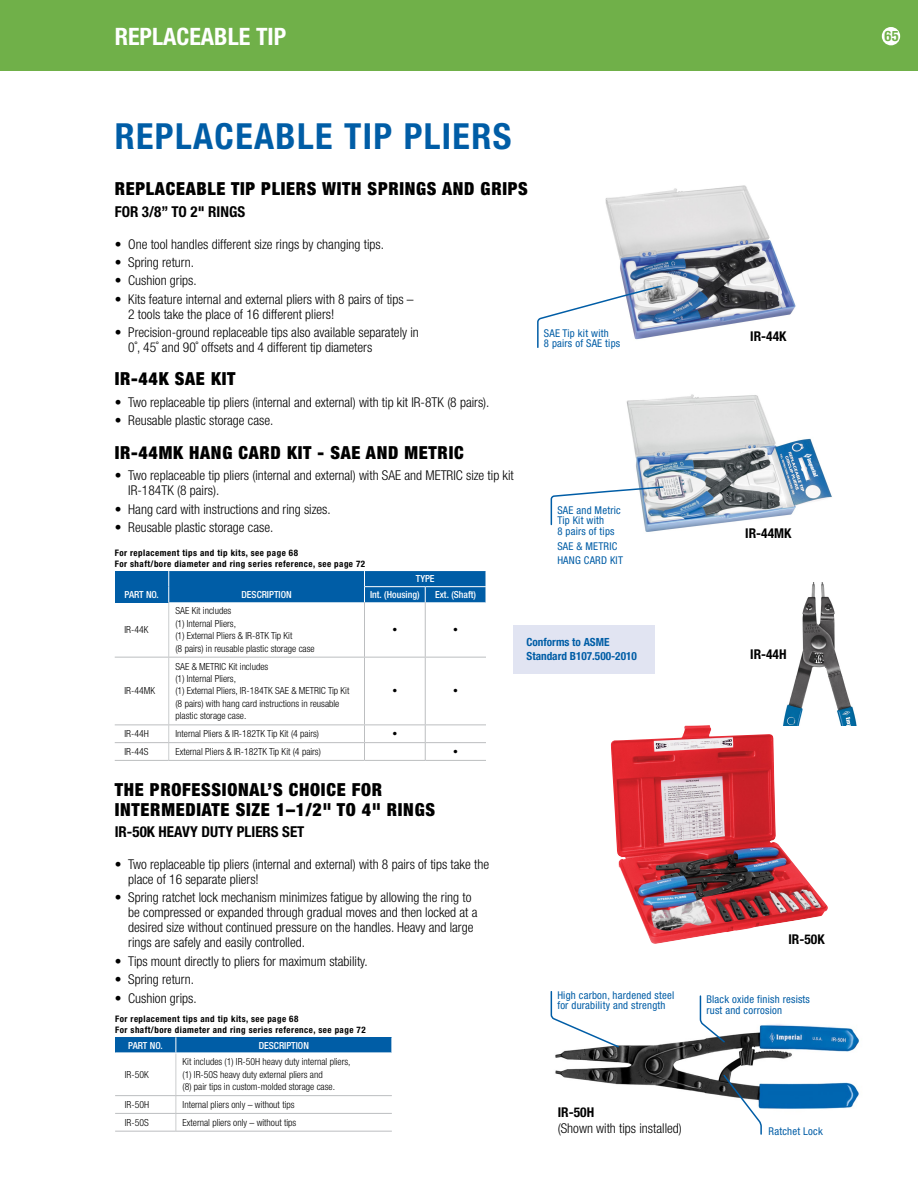
<style>
.page{position:relative;width:918px;height:1188px;background:#fff}
.page>*{position:absolute;margin:0;border:0;box-sizing:border-box;transform-origin:0 0}
.t1{font:700 condensed 36px "Helvetica Neue LT Std";letter-spacing:.04em;color:#005da6}
.t2{font:700 condensed 24px "Helvetica Neue LT Std";color:#fff}
.t3{font:900 condensed 18px/19.5px "Helvetica Neue LT Std";letter-spacing:.04em;color:#000}
.t4{font:700 condensed 15px "Helvetica Neue LT Std";color:#000}
.t5{font:700 condensed 14.4px "Helvetica Neue LT Std";color:#70b049}
.t6{font:300 condensed 13.5px/15px "Helvetica Neue LT Std";color:#000}
.t7{font:700 condensed 13.5px "Helvetica Neue LT Std";color:#000}
.t8{font:700 condensed 11.25px/13.5px "Helvetica Neue LT Std";color:#005da6}
.t9{font:condensed 10.8px/10.8px "Helvetica Neue LT Std";letter-spacing:.02em;color:#005da6}
.t10{font:300 condensed 9.75px/12.5px "Helvetica Neue LT Std";color:#000}
.t11{font:500 condensed 9.75px/15.6px "Helvetica Neue LT Std";color:#fff}
.t12{font:700 condensed 9px/10.5px "Helvetica Neue LT Std";letter-spacing:.05em;color:#000}
</style>
<div class="page">
<div style="left:0;top:0;width:918px;height:71px;background:#70b049"></div>
<div style="left:513px;top:625px;width:142px;height:48px;background:#e1e4f2"></div>
<img style="left:626px;top:394px;width:206px;height:138px">
<img style="left:783px;top:583px;width:74px;height:142px">
<img style="left:605px;top:185px;width:191px;height:150px">
<img style="left:555px;top:1024px;width:304px;height:85px">
<img style="left:611px;top:725px;width:217px;height:219px">
<div style="left:115px;top:571px;width:54px;height:31px;background:#005da6"></div>
<hr style="left:168px;top:602px;width:1px;height:55px;background:#cbcdce">
<hr style="left:168px;top:658px;width:1px;height:67px;background:#cbcdce">
<svg style="left:168px;top:726px;width:1px;height:34px"></svg>
<svg style="left:168px;top:571px;width:318px;height:31px;background:#0661a8"></svg>
<hr style="left:364px;top:602px;width:1px;height:55px;background:#bcbec0">
<hr style="left:425px;top:602px;width:1px;height:55px;background:#bcbec0">
<hr style="left:115px;top:657px;width:54px;height:1px;background:#bcbec0">
<hr style="left:115px;top:725px;width:54px;height:1px;background:#bcbec0">
<hr style="left:169px;top:657px;width:195px;height:1px;background:#bcbec0">
<hr style="left:169px;top:725px;width:195px;height:1px;background:#bcbec0">
<hr style="left:364px;top:658px;width:1px;height:67px;background:#bcbec0">
<hr style="left:364px;top:657px;width:61px;height:1px;background:#bcbec0">
<hr style="left:364px;top:725px;width:61px;height:1px;background:#bcbec0">
<hr style="left:425px;top:658px;width:1px;height:67px;background:#bcbec0">
<hr style="left:425px;top:657px;width:61px;height:1px;background:#bcbec0">
<hr style="left:425px;top:725px;width:61px;height:1px;background:#bcbec0">
<hr style="left:115px;top:742px;width:54px;height:1px;background:#bcbec0">
<hr style="left:115px;top:760px;width:54px;height:1px;background:#bcbec0">
<hr style="left:169px;top:742px;width:195px;height:1px;background:#bcbec0">
<hr style="left:169px;top:760px;width:195px;height:1px;background:#bcbec0">
<svg style="left:364px;top:726px;width:1px;height:34px"></svg>
<hr style="left:364px;top:742px;width:61px;height:1px;background:#bcbec0">
<hr style="left:364px;top:760px;width:61px;height:1px;background:#bcbec0">
<svg style="left:425px;top:725px;width:1px;height:35px"></svg>
<hr style="left:425px;top:742px;width:61px;height:1px;background:#bcbec0">
<hr style="left:425px;top:760px;width:61px;height:1px;background:#bcbec0">
<div style="left:115px;top:1037px;width:61px;height:16px;background:#005da6"></div>
<div style="left:176px;top:1037px;width:216px;height:16px;background:#005da6"></div>
<hr style="left:176px;top:1053px;width:1px;height:42px;background:#cbcdce">
<svg style="left:176px;top:1096px;width:1px;height:35px"></svg>
<svg style="left:176px;top:1037px;width:1px;height:16px"></svg>
<hr style="left:176px;top:1053px;width:216px;height:1px;background:#fff">
<hr style="left:115px;top:1095px;width:61px;height:1px;background:#bcbec0">
<hr style="left:176px;top:1095px;width:216px;height:1px;background:#bcbec0">
<hr style="left:115px;top:1113px;width:61px;height:1px;background:#bcbec0">
<hr style="left:115px;top:1131px;width:61px;height:1px;background:#bcbec0">
<hr style="left:176px;top:1113px;width:216px;height:1px;background:#bcbec0">
<hr style="left:176px;top:1131px;width:216px;height:1px;background:#bcbec0">
<svg style="left:537px;top:285px;width:127px;height:63px"></svg>
<svg style="left:550px;top:486px;width:114px;height:40px"></svg>
<svg style="left:722px;top:1073px;width:41px;height:62px"></svg>
<svg style="left:550px;top:991px;width:70px;height:58px"></svg>
<svg style="left:699px;top:995px;width:27px;height:49px"></svg>
<div style="left:882px;top:27px;width:18px;height:18px;background:#fff;border-radius:50%"></div>
<h2 class="t2" style="left:115px;top:22px;width:173px">REPLACEABLE TIP</h2>
<p class="t5" style="left:884px;top:27px;width:16px">65</p>
<h1 class="t1" style="left:115px;top:114px;width:398px">REPLACEABLE TIP PLIERS</h1>
<h3 class="t3" style="left:115px;top:179px;width:415px">REPLACEABLE TIP PLIERS WITH SPRINGS AND GRIPS</h3>
<p class="t4" style="left:115px;top:202px;width:132px">FOR 3/8” TO 2" RINGS</p>
<p class="t6" style="left:115px;top:236px;width:271px">• One tool handles different size rings by changing tips.</p>
<p class="t6" style="left:115px;top:255px;width:81px">• Spring return.</p>
<p class="t6" style="left:115px;top:273px;width:83px">• Cushion grips.</p>
<p class="t6" style="left:128px;top:291px;width:287px;text-indent:-14px">• Kits feature internal and external pliers with 8 pairs of tips –<br>2 tools take the place of 16 different pliers!</p>
<p class="t6" style="left:128px;top:325px;width:292px;text-indent:-14px">• Precision-ground replaceable tips also available separately in<br>0˚, 45˚ and 90˚ offsets and 4 different tip diameters</p>
<h3 class="t3" style="left:115px;top:369px;width:122px">IR-44K SAE KIT</h3>
<p class="t6" style="left:115px;top:395px;width:376px">• Two replaceable tip pliers (internal and external) with tip kit IR-8TK (8 pairs).</p>
<p class="t6" style="left:115px;top:413px;width:160px">• Reusable plastic storage case.</p>
<h3 class="t3" style="left:115px;top:442px;width:351px">IR-44MK HANG CARD KIT - SAE AND METRIC</h3>
<p class="t6" style="left:128px;top:468px;width:387px;text-indent:-14px">• Two replaceable tip pliers (internal and external) with SAE and METRIC size tip kit<br>IR-184TK (8 pairs).</p>
<p class="t6" style="left:115px;top:501px;width:218px">• Hang card with instructions and ring sizes.</p>
<p class="t6" style="left:115px;top:520px;width:160px">• Reusable plastic storage case.</p>
<p class="t12" style="left:115px;top:548px;width:252px">For replacement tips and tip kits, see page 68<br>For shaft/bore diameter and ring series reference, see page 72</p>
<p class="t11" style="left:125px;top:587px;width:36px">PART NO.</p>
<p class="t11" style="left:242px;top:587px;width:52px">DESCRIPTION</p>
<p class="t11" style="left:370px;top:571px;width:66px;text-indent:46px">TYPE<br>Int. (Housing)</p>
<p class="t11" style="left:435px;top:587px;width:42px">Ext. (Shaft)</p>
<p class="t9" style="left:544px;top:327px;width:78px">SAE Tip kit with<br>8 pairs of SAE tips</p>
<p class="t9" style="left:557px;top:504px;width:65px">SAE and Metric<br>Tip Kit with<br>8 pairs of tips</p>
<p class="t9" style="left:557px;top:539px;width:67px;line-height:14.1px">SAE &amp; METRIC<br>HANG CARD KIT</p>
<p class="t10" style="left:124px;top:623px;width:25px">IR-44K</p>
<p class="t10" style="left:124px;top:685px;width:32px">IR-44MK</p>
<p class="t10" style="left:175px;top:605px;width:141px">SAE Kit includes<br>(1) Internal Pliers,<br>(1) External Pliers &amp; IR-8TK Tip Kit<br>(8 pairs) in reusable plastic storage case</p>
<p class="t10" style="left:175px;top:660px;width:175px">SAE &amp; METRIC Kit includes<br>(1) Internal Pliers,<br>(1) External Pliers, IR-184TK SAE &amp; METRIC Tip Kit (8 pairs) with hang card instructions in reusable plastic storage case.</p>
<p class="t10" style="left:392px;top:623px;width:6px">•</p>
<p class="t10" style="left:453px;top:623px;width:6px">•</p>
<p class="t10" style="left:392px;top:685px;width:6px">•</p>
<p class="t10" style="left:453px;top:685px;width:6px">•</p>
<p class="t10" style="left:124px;top:728px;width:26px">IR-44H</p>
<p class="t10" style="left:175px;top:728px;width:145px">Internal Pliers &amp; IR-182TK Tip Kit (4 pairs)</p>
<p class="t10" style="left:392px;top:728px;width:6px">•</p>
<p class="t10" style="left:124px;top:745px;width:25px">IR-44S</p>
<p class="t10" style="left:175px;top:745px;width:147px">External Pliers &amp; IR-182TK Tip Kit (4 pairs)</p>
<p class="t10" style="left:453px;top:745px;width:6px">•</p>
<h3 class="t3" style="left:115px;top:780px;width:322px">THE PROFESSIONAL’S CHOICE FOR<br>INTERMEDIATE SIZE 1–1/2" TO 4" RINGS</h3>
<p class="t4" style="left:115px;top:823px;width:191px">IR-50K HEAVY DUTY PLIERS SET</p>
<p class="t6" style="left:128px;top:857px;width:362px;text-indent:-14px">• Two replaceable tip pliers (internal and external) with 8 pairs of tips take the place of 16 separate pliers!</p>
<p class="t6" style="left:128px;top:890px;width:351px;text-indent:-14px">• Spring ratchet lock mechanism minimizes fatigue by allowing the ring to be compressed or expanded through gradual moves and then locked at a desired size without continued pressure on the handles. Heavy and large rings are safely and easily controlled.</p>
<p class="t6" style="left:115px;top:953px;width:255px">• Tips mount directly to pliers for maximum stability.</p>
<p class="t6" style="left:115px;top:972px;width:81px">• Spring return.</p>
<p class="t6" style="left:115px;top:990px;width:83px">• Cushion grips.</p>
<p class="t12" style="left:115px;top:1014px;width:252px">For replacement tips and tip kits, see page 68<br>For shaft/bore diameter and ring series reference, see page 72</p>
<p class="t11" style="left:128px;top:1037px;width:36px">PART NO.</p>
<p class="t11" style="left:259px;top:1037px;width:52px">DESCRIPTION</p>
<p class="t10" style="left:125px;top:1068px;width:25px">IR-50K</p>
<p class="t10" style="left:183px;top:1055px;width:170px">Kit includes (1) IR-50H heavy duty internal pliers, (1) IR-50S heavy duty external pliers and<br>(8) pair tips in custom-molded storage case.</p>
<p class="t10" style="left:125px;top:1098px;width:26px">IR-50H</p>
<p class="t10" style="left:183px;top:1098px;width:113px">Internal pliers only – without tips</p>
<p class="t10" style="left:125px;top:1116px;width:25px">IR-50S</p>
<p class="t10" style="left:183px;top:1116px;width:115px">External pliers only – without tips</p>
<p class="t8" style="left:526px;top:636px;width:112px">Conforms to ASME<br>Standard B107.500-2010</p>
<p class="t9" style="left:557px;top:989px;width:118px">High carbon, hardened steel for durability and strength</p>
<p class="t7" style="left:558px;top:1104px;width:38px">IR-50H</p>
<p class="t6" style="left:558px;top:1121px;width:126px">(Shown with tips installed)</p>
<p class="t7" style="left:750px;top:328px;width:38px">IR-44K</p>
<p class="t7" style="left:745px;top:525px;width:48px">IR-44MK</p>
<p class="t7" style="left:750px;top:646px;width:38px">IR-44H</p>
<p class="t7" style="left:788px;top:931px;width:38px">IR-50K</p>
<p class="t9" style="left:706px;top:994px;width:105px">Black oxide finish resists rust and corrosion</p>
<p class="t9" style="left:769px;top:1126px;width:56px">Ratchet Lock</p>
</div>
